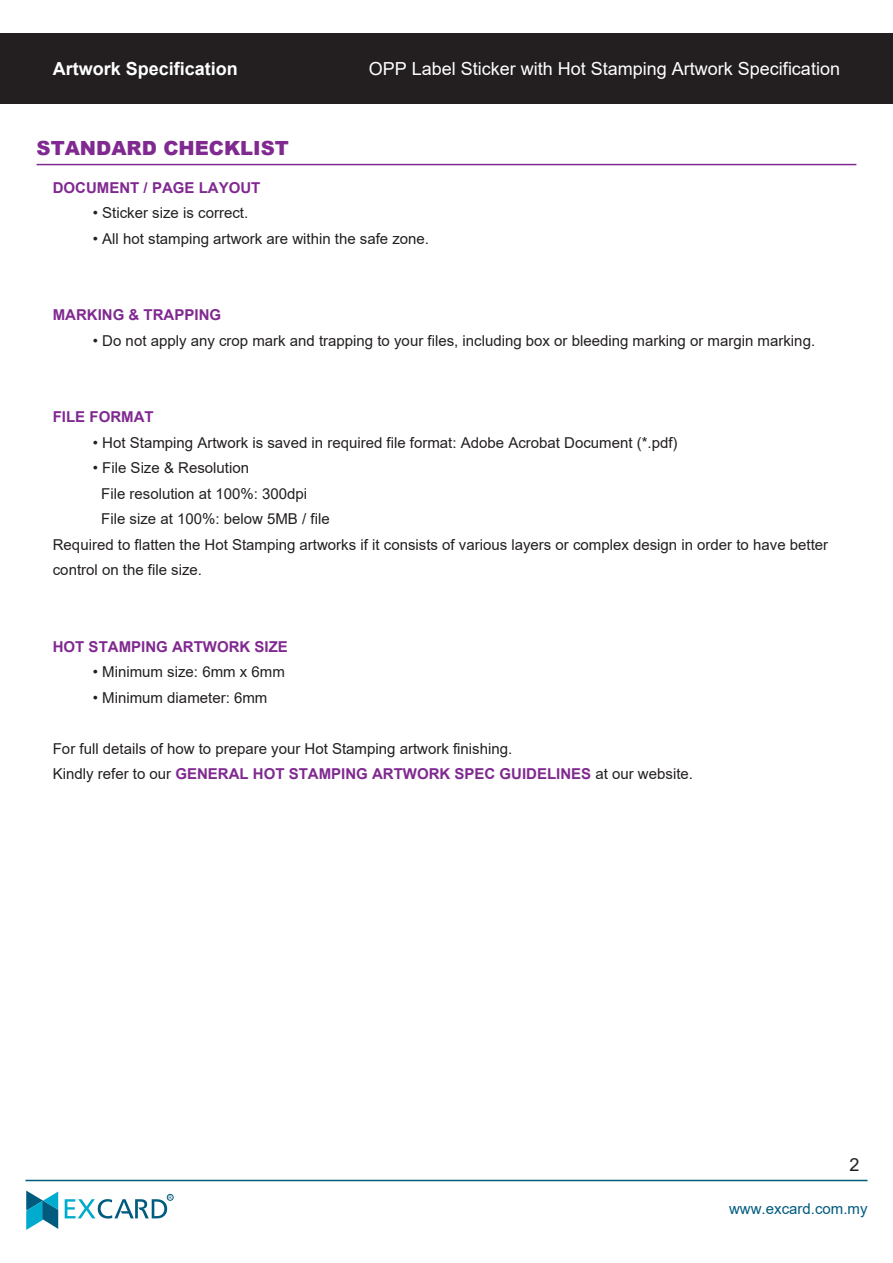
<style>
.page{position:relative;width:893px;height:1263px;background:#fff}
.page>*{position:absolute;margin:0;border:0;box-sizing:border-box;transform-origin:0 0}
.t1{font:900 19.5px "Arial";color:#802990}
.t2{font:18px "Arial";color:#fff}
.t3{font:700 18px "Arial";color:#fff}
.t4{font:18px "Arial";color:#231f20}
.t5{font:15px/25.5px "Arial";color:#231f20}
.t6{font:700 15px "Arial";color:#802990}
.t7{font:15px "Arial";color:#005b7f}
.t8{font:4.8px "Arial";color:#005b7f}
.s1{font-weight:700;color:#802990}
</style>
<div class="page">
<svg style="left:26px;top:1190px;width:32px;height:40px"></svg>
<svg style="left:65px;top:1194px;width:108px;height:24px"></svg>
<hr style="left:25px;top:1180px;width:842px;height:1px;background:#005b7f">
<div style="left:0;top:33px;width:893px;height:71px;background:#231f20"></div>
<hr style="left:37px;top:164px;width:819px;height:1px;background:#802990">
<p class="t3" style="left:53px;top:56px;width:187px">Artwork Specification</p>
<p class="t2" style="left:369px;top:56px;width:473px">OPP Label Sticker with Hot Stamping Artwork Specification</p>
<h1 class="t1" style="left:37px;top:134px;width:254px">STANDARD CHECKLIST</h1>
<p class="t6" style="left:53px;top:177px;width:209px">DOCUMENT / PAGE LAYOUT</p>
<p class="t5" style="left:93px;top:200px;width:157px">• Sticker size is correct.</p>
<p class="t5" style="left:93px;top:226px;width:338px">• All hot stamping artwork are within the safe zone.</p>
<p class="t6" style="left:53px;top:304px;width:170px">MARKING &amp; TRAPPING</p>
<p class="t5" style="left:93px;top:328px;width:724px">• Do not apply any crop mark and trapping to your files, including box or bleeding marking or margin marking.</p>
<p class="t6" style="left:53px;top:406px;width:102px">FILE FORMAT</p>
<p class="t5" style="left:93px;top:430px;width:586px">• Hot Stamping Artwork is saved in required file format: Adobe Acrobat Document (*.pdf)</p>
<p class="t5" style="left:93px;top:455px;width:158px">• File Size &amp; Resolution</p>
<p class="t5" style="left:101px;top:481px;width:207px">File resolution at 100%: 300dpi</p>
<p class="t5" style="left:101px;top:506px;width:230px">File size at 100%: below 5MB / file</p>
<p class="t5" style="left:53px;top:532px;width:777px">Required to flatten the Hot Stamping artworks if it consists of various layers or complex design in order to have better</p>
<p class="t5" style="left:53px;top:557px;width:151px">control on the file size.</p>
<p class="t6" style="left:53px;top:636px;width:237px">HOT STAMPING ARTWORK SIZE</p>
<p class="t5" style="left:93px;top:659px;width:193px">• Minimum size: 6mm x 6mm</p>
<p class="t5" style="left:93px;top:685px;width:176px">• Minimum diameter: 6mm</p>
<p class="t5" style="left:53px;top:736px;width:642px">For full details of how to prepare your Hot Stamping artwork finishing.<br>Kindly refer to our <span class="s1">GENERAL HOT STAMPING ARTWORK SPEC GUIDELINES</span> at our website.</p>
<p class="t8" style="left:169px;top:1194px;width:5px">R</p>
<p class="t4" style="left:849px;top:1152px;width:12px">2</p>
<p class="t7" style="left:729px;top:1198px;width:140px">www.excard.com.my</p>
</div>
